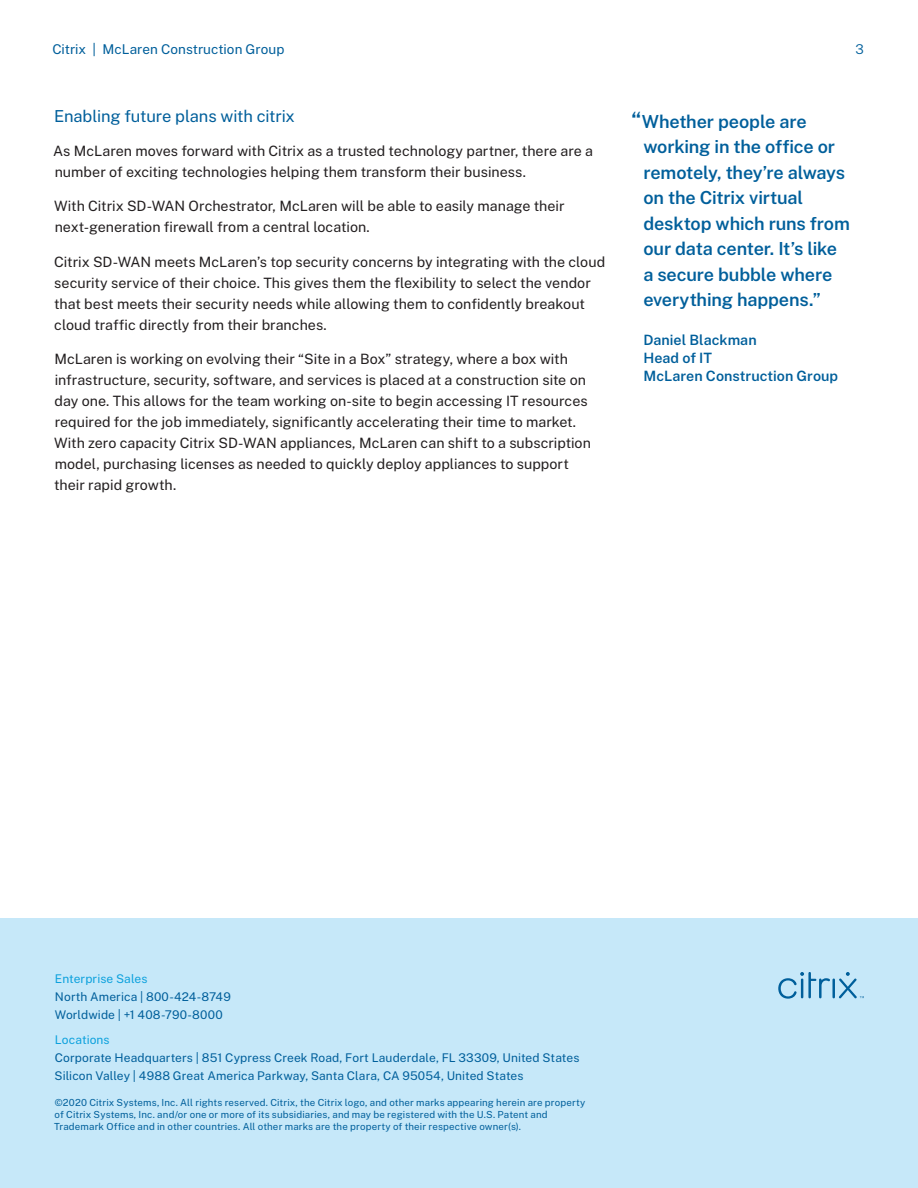
<style>
.page{position:relative;width:918px;height:1188px;background:#fff}
.page>*{position:absolute;margin:0;border:0;box-sizing:border-box;transform-origin:0 0}
.t1{font:600 18px/25.5px "Public Sans";letter-spacing:-.01em;color:#005f9b}
.Subhead_L3{font:16.5px "Public Sans";letter-spacing:-.01em;color:#005f9b}
.Body{font:14.25px/21px "Public Sans";color:#231f20}
.t2{font:600 14.25px/18px "Public Sans";letter-spacing:.005em;color:#005f9b}
.Header_page_number{font:13.5px "Public Sans";letter-spacing:.005em;color:#005f9b}
.t3{font:300 13.5px "Public Sans";color:#005f9b}
.Contact{font:12px/18px "Public Sans";letter-spacing:.01em;color:#005f9b}
.Legal_copyright{font:9.75px/12px "Public Sans";letter-spacing:.015em;color:#005f9b}
.s1{font-size:22.5px}
.s2{color:#0ca1dd}
</style>
<div class="page">
<div style="left:0;top:918px;width:918px;height:270px;background:#c6e8f9"></div>
<hr style="left:832px;top:979px;width:3px;height:19px;background:#005f9b">
<svg style="left:778px;top:972px;width:52px;height:27px"></svg>
<svg style="left:839px;top:972px;width:25px;height:26px"></svg>
<p class="Header_page_number" style="left:52px;top:39px;width:234px">Citrix | McLaren Construction Group</p>
<p class="Subhead_L3" style="left:54px;top:104px;width:242px">Enabling future plans with citrix</p>
<p class="Body" style="left:53px;top:139px;width:541px">As McLaren moves forward with Citrix as a trusted technology partner, there are a number of exciting technologies helping them transform their business.</p>
<p class="Body" style="left:54px;top:195px;width:512px">With Citrix SD-WAN Orchestrator, McLaren will be able to easily manage their next-generation firewall from a central location.</p>
<p class="Body" style="left:54px;top:250px;width:553px">Citrix SD-WAN meets McLaren’s top security concerns by integrating with the cloud security service of their choice. This gives them the flexibility to select the vendor that best meets their security needs while allowing them to confidently breakout cloud traffic directly from their branches.</p>
<p class="Body" style="left:54px;top:348px;width:538px">McLaren is working on evolving their “Site in a Box” strategy, where a box with infrastructure, security, software, and services is placed at a construction site on day one. This allows for the team working on-site to begin accessing IT resources required for the job immediately, significantly accelerating their time to market.<br>With zero capacity Citrix SD-WAN appliances, McLaren can shift to a subscription model, purchasing licenses as needed to quickly deploy appliances to support their rapid growth.</p>
<p class="t3" style="left:856px;top:39px;width:10px">3</p>
<p class="t1" style="left:643px;top:107px;width:208px;text-indent:-12px"><span class="s1">“</span>Whether people are working in the office or remotely, they’re always on the Citrix virtual desktop which runs from our data center. It’s like a secure bubble where everything happens.”</p>
<p class="t2" style="left:643px;top:330px;width:196px">Daniel Blackman<br>Head of IT<br>McLaren Construction Group</p>
<p class="Contact" style="left:55px;top:969px;width:178px"><span class="s2">Enterprise Sales<br></span>North America | 800-424-8749<br>Worldwide | +1 408-790-8000</p>
<p class="Contact" style="left:55px;top:1030px;width:526px"><span class="s2">Locations<br></span>Corporate Headquarters | 851 Cypress Creek Road, Fort Lauderdale, FL 33309, United States<br>Silicon Valley | 4988 Great America Parkway, Santa Clara, CA 95054, United States</p>
<p class="Legal_copyright" style="left:54px;top:1095px;width:533px">©2020 Citrix Systems, Inc. All rights reserved. Citrix, the Citrix logo, and other marks appearing herein are property of Citrix Systems, Inc. and/or one or more of its subsidiaries, and may be registered with the U.S. Patent and<br>Trademark Office and in other countries. All other marks are the property of their respective owner(s).</p>
</div>
